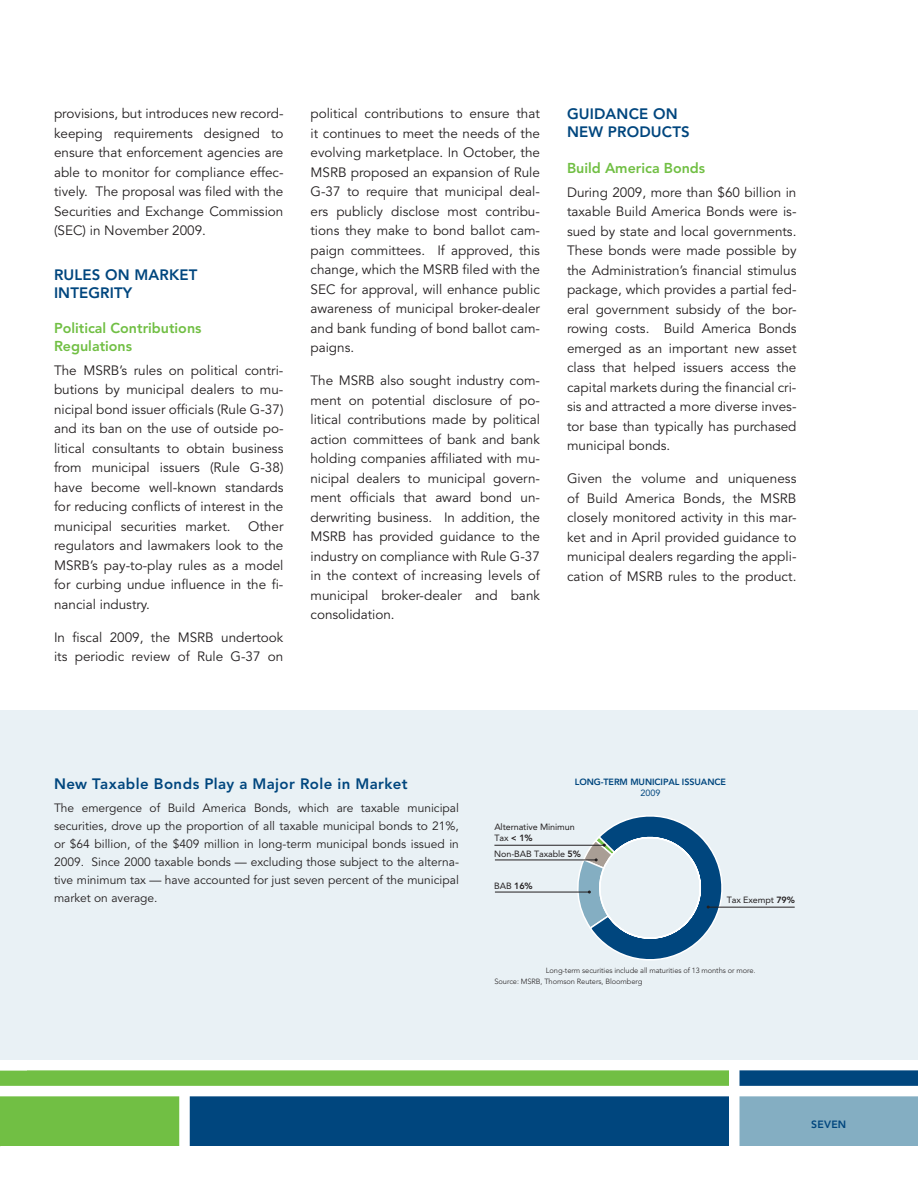
<style>
.page{position:relative;width:918px;height:1188px;background:#fff}
.page>*{position:absolute;margin:0;border:0;box-sizing:border-box;transform-origin:0 0}
.t1{font:800 15px/18px "Avenir";letter-spacing:.01em;color:#00467e}
.t2{font:800 14.25px/17.1px "Avenir";color:#71bf44}
.t3{font:13.5px/19.5px "Avenir";color:#231f20;text-align:justify}
.t4{font:12px/18px "Avenir";color:#231f20;text-align:justify}
.t5{font:800 10.5px "Avenir";letter-spacing:.02em;color:#00467e}
.t6{font:9px/10.8px "Avenir";letter-spacing:-.01em;color:#231f20}
.t7{font:800 9px "Avenir";letter-spacing:-.01em;color:#00467e}
.t8{font:9px "Avenir";color:#00467e}
.t9{font:300 7.5px "Avenir";letter-spacing:-.01em;color:#231f20}
.s1{font-weight:800}
</style>
<div class="page">
<div style="left:190px;top:1096px;width:539px;height:50px;background:#00467e"></div>
<div style="left:0;top:1069px;width:734px;height:21px;background:#71bf44"></div>
<div style="left:0;top:1096px;width:184px;height:50px;background:#71bf44"></div>
<div style="left:740px;top:1096px;width:178px;height:50px;background:#84aec2"></div>
<div style="left:740px;top:1069px;width:178px;height:17px;background:#00467e"></div>
<div style="left:179px;top:1091px;width:11px;height:70px;background:#fff"></div>
<div style="left:0;top:1060px;width:918px;height:10px;background:#fff"></div>
<div style="left:729px;top:1065px;width:11px;height:96px;background:#fff"></div>
<div style="left:0;top:1086px;width:918px;height:10px;background:#fff"></div>
<div style="left:0;top:711px;width:918px;height:349px;background:#e9f1f5"></div>
<hr style="left:708px;top:907px;width:87px;height:1px;background:#231f20">
<hr style="left:494px;top:845px;width:110px;height:1px;background:#231f20">
<hr style="left:495px;top:860px;width:102px;height:1px;background:#231f20">
<hr style="left:495px;top:892px;width:95px;height:1px;background:#231f20">
<svg style="left:574px;top:815px;width:157px;height:146px"></svg>
<p class="t3" style="left:54px;top:104px;width:231px">provisions, but introduces new record&shy;keeping requirements designed to ensure that enforcement agencies are able to monitor for compliance effec&shy;tively. The proposal was filed with the Securities and Exchange Commission (SEC) in November 2009.</p>
<p class="t1" style="left:54px;top:266px;width:145px">ruleS on Market integrity</p>
<p class="t2" style="left:54px;top:320px;width:149px">political contributions regulations</p>
<p class="t3" style="left:54px;top:361px;width:231px">The MSRB’s rules on political contri&shy;butions by municipal dealers to mu&shy;nicipal bond issuer officials (Rule G-37) and its ban on the use of outside po&shy;litical consultants to obtain business from municipal issuers (Rule G-38) have become well-known standards for reducing conflicts of interest in the municipal securities market.</p>
<p class="t3" style="left:54px;top:517px;width:231px;text-indent:194px">Other regulators and lawmakers look to the MSRB’s pay-to-play rules as a model for curbing undue influence in the fi&shy;nancial industry.</p>
<p class="t3" style="left:54px;top:628px;width:231px">In fiscal 2009, the MSRB undertook its periodic review of Rule G-37 on</p>
<p class="t3" style="left:310px;top:104px;width:231px">political contributions to ensure that it continues to meet the needs of the evolving marketplace. In October, the MSRB proposed an expansion of Rule G-37 to require that municipal deal&shy;ers publicly disclose most contribu&shy;tions they make to bond ballot cam&shy;paign committees. If approved, this change, which the MSRB filed with the SEC for approval, will enhance public awareness of municipal broker-dealer and bank funding of bond ballot cam&shy;paigns.</p>
<p class="t3" style="left:310px;top:371px;width:231px">The MSRB also sought industry com&shy;ment on potential disclosure of po&shy;litical contributions made by political action committees of bank and bank holding companies affiliated with mu&shy;nicipal dealers to municipal govern&shy;ment officials that award bond un&shy;derwriting business. In addition, the MSRB has provided guidance to the industry on compliance with Rule G-37 in the context of increasing levels of municipal broker-dealer and bank consolidation.</p>
<p class="t1" style="left:567px;top:105px;width:124px">guidance on new productS</p>
<p class="t2" style="left:567px;top:159px;width:140px">Build america Bonds</p>
<p class="t3" style="left:567px;top:183px;width:231px">During 2009, more than $60 billion in taxable Build America Bonds were is&shy;sued by state and local governments.<br>These bonds were made possible by the Administration’s financial stimulus package, which provides a partial fed&shy;eral government subsidy of the bor&shy;rowing costs. Build America Bonds emerged as an important new asset class that helped issuers access the capital markets during the financial cri&shy;sis and attracted a more diverse inves&shy;tor base than typically has purchased municipal bonds.</p>
<p class="t3" style="left:567px;top:469px;width:231px">Given the volume and uniqueness of Build America Bonds, the MSRB closely monitored activity in this mar&shy;ket and in April provided guidance to municipal dealers regarding the appli&shy;cation of MSRB rules to the product.</p>
<p class="t1" style="left:54px;top:775px;width:355px">new taxable Bonds play a Major role in Market</p>
<p class="t4" style="left:54px;top:799px;width:406px">The emergence of Build America Bonds, which are taxable municipal securities, drove up the proportion of all taxable municipal bonds to 21%, or $64 billion, of the $409 million in long-term municipal bonds issued in 2009. Since 2000 taxable bonds — excluding those subject to the alterna&shy;tive minimum tax — have accounted for just seven percent of the municipal market on average.</p>
<p class="t7" style="left:575px;top:777px;width:153px">LONG-TERM MUNICIPAL ISSUANCE</p>
<p class="t8" style="left:640px;top:788px;width:22px">2009</p>
<p class="t6" style="left:494px;top:822px;width:82px">Alternative Minimun<br>Tax <span class="s1">&lt; 1%</span></p>
<p class="t6" style="left:494px;top:848px;width:88px">Non-BAB Taxable <span class="s1">5%</span></p>
<p class="t6" style="left:494px;top:881px;width:40px">BAB <span class="s1">16%</span></p>
<p class="t6" style="left:727px;top:894px;width:70px">Tax Exempt <span class="s1">79%</span></p>
<p class="t9" style="left:546px;top:966px;width:211px">Long-term securities include all maturities of 13 months or more.</p>
<p class="t9" style="left:494px;top:977px;width:150px">Source: MSRB, Thomson Reuters, Bloomberg</p>
<p class="t5" style="left:811px;top:1118px;width:37px">Seven</p>
</div>
